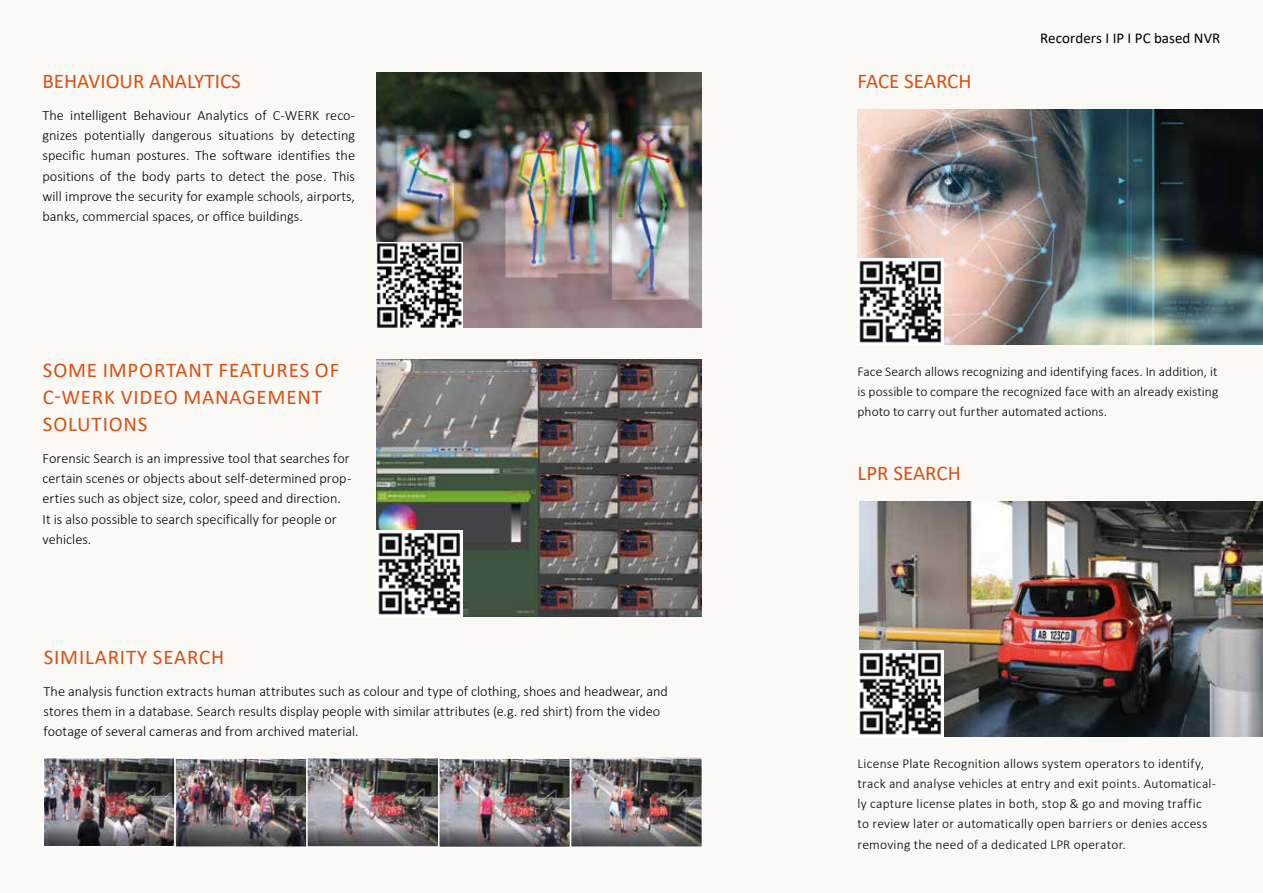
<style>
.page{position:relative;width:1263px;height:893px;background:#faf9f6}
.page>*{position:absolute;margin:0;border:0;box-sizing:border-box;transform-origin:0 0}
.t1{font:21px/27px "Calibri";letter-spacing:.04em;color:#d65114}
.t2{font:21px "Calibri";color:#d65114}
.t3{font:21px "Calibri";letter-spacing:-.005em;color:#d65114}
.t4{font:15px "Calibri";letter-spacing:.005em;color:#000}
.t5{font:300 14.25px/20.2px "Calibri";color:#000}
.t6{font:300 13.5px/20.2px "Calibri";letter-spacing:.015em;color:#000}
</style>
<div class="page">
<img style="left:857px;top:109px;width:406px;height:235px">
<img style="left:859px;top:501px;width:404px;height:235px">
<img style="left:859px;top:650px;width:84px;height:86px">
<img style="left:376px;top:360px;width:326px;height:256px">
<img style="left:376px;top:530px;width:86px;height:86px">
<img style="left:857px;top:259px;width:86px;height:85px">
<img style="left:376px;top:72px;width:326px;height:256px">
<img style="left:376px;top:242px;width:86px;height:86px">
<img style="left:46px;top:760px;width:654px;height:85px">
<div style="left:43px;top:757px;width:133px;height:90px;border:2px solid #fff"></div>
<img style="left:177px;top:760px;width:128px;height:85px">
<div style="left:174px;top:757px;width:134px;height:91px;border:2px solid #fff"></div>
<img style="left:309px;top:760px;width:127px;height:85px">
<div style="left:306px;top:757px;width:133px;height:91px;border:2px solid #fff"></div>
<img style="left:441px;top:760px;width:127px;height:85px">
<div style="left:438px;top:757px;width:133px;height:91px;border:2px solid #fff"></div>
<div style="left:570px;top:757px;width:133px;height:91px;border:2px solid #fff"></div>
<h1 class="t2" style="left:43px;top:66px;width:200px">BEHAVIOUR ANALYTICS</h1>
<p class="t5" style="left:43px;top:105px;width:314px;text-align:justify">The intelligent Behaviour Analytics of C-WERK reco&shy;gnizes potentially dangerous situations by detecting specific human postures. The software identifies the positions of the body parts to detect the pose. This will improve the security for example schools, airports, banks, commercial spaces, or office buildings.</p>
<h1 class="t1" style="left:43px;top:356px;width:298px">SOME IMPORTANT FEATURES OF<br>C-WERK VIDEO MANAGEMENT<br>SOLUTIONS</h1>
<p class="t5" style="left:43px;top:448px;width:310px">Forensic Search is an impressive tool that searches for certain scenes or objects about self-determined prop&shy;erties such as object size, color, speed and direction.<br>It is also possible to search specifically for people or vehicles.</p>
<h1 class="t1" style="left:44px;top:643px;width:182px">SIMILARITY SEARCH</h1>
<p class="t5" style="left:44px;top:681px;width:626px">The analysis function extracts human attributes such as colour and type of clothing, shoes and headwear, and stores them in a database. Search results display people with similar attributes (e.g. red shirt) from the video footage of several cameras and from archived material.</p>
<h1 class="t3" style="left:857px;top:66px;width:115px">FACE SEARCH</h1>
<p class="t4" style="left:1040px;top:27px;width:182px">Recorders I IP I PC based NVR</p>
<p class="t6" style="left:857px;top:361px;width:362px;text-align:justify">Face Search allows recognizing and identifying faces. In addition, it is possible to compare the recognized face with an already existing photo to carry out further automated actions.</p>
<h1 class="t2" style="left:857px;top:458px;width:105px">LPR SEARCH</h1>
<p class="t6" style="left:857px;top:753px;width:360px">License Plate Recognition allows system operators to identify, track and analyse vehicles at entry and exit points. Automatical&shy;ly capture license plates in both, stop &amp; go and moving traffic to review later or automatically open barriers or denies access removing the need of a dedicated LPR operator.</p>
</div>
